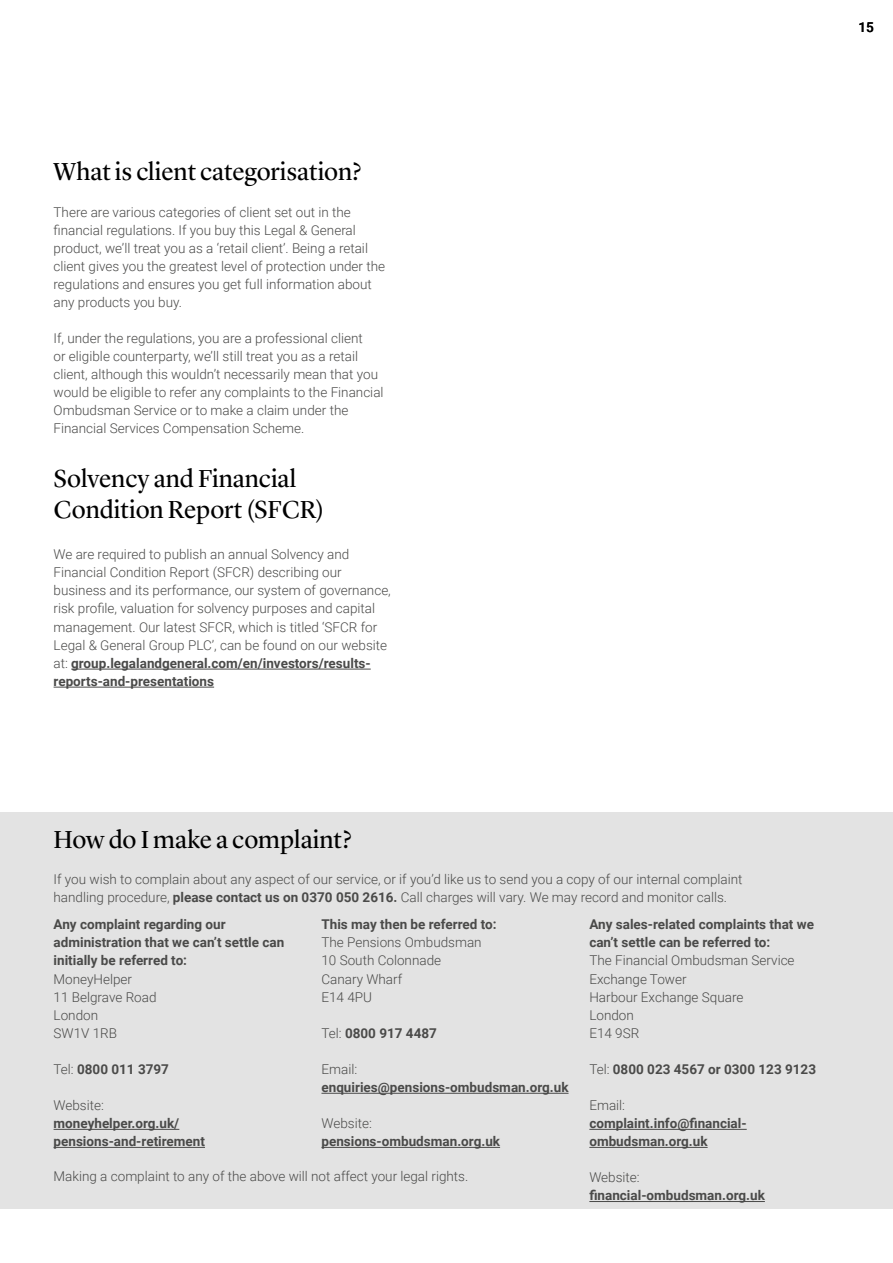
<style>
.page{position:relative;width:893px;height:1263px;background:#fff}
.page>*{position:absolute;margin:0;border:0;box-sizing:border-box;transform-origin:0 0}
.H3_Subhead{font:25.5px/30.6px "Lyon Display";color:#000}
.Body_9_12{font:300 13.5px/18px "Roboto";color:#4a4a49}
.Body_9_12-2{font:700 13.5px/18px "Roboto";color:#4a4a49}
.t1{font:500 13.5px "Roboto";color:#000}
.s1{font-weight:700}
.s2{font-weight:300}
</style>
<div class="page">
<div style="left:0;top:812px;width:893px;height:397px;background:#e3e3e3"></div>
<hr style="left:54px;top:1129px;width:125px;height:1px;background:#4a4a49">
<hr style="left:54px;top:1147px;width:151px;height:1px;background:#4a4a49">
<hr style="left:321px;top:1093px;width:247px;height:1px;background:#4a4a49">
<hr style="left:321px;top:1147px;width:179px;height:1px;background:#4a4a49">
<hr style="left:589px;top:1129px;width:158px;height:1px;background:#4a4a49">
<hr style="left:589px;top:1147px;width:119px;height:1px;background:#4a4a49">
<hr style="left:589px;top:1201px;width:176px;height:1px;background:#4a4a49">
<hr style="left:71px;top:669px;width:300px;height:1px;background:#4a4a49">
<hr style="left:54px;top:687px;width:160px;height:1px;background:#4a4a49">
<p class="H3_Subhead" style="left:54px;top:155px;width:309px">What is client categorisation?</p>
<p class="Body_9_12" style="left:54px;top:202px;width:333px">There are various categories of client set out in the financial regulations. If you buy this Legal &amp; General product, we’ll treat you as a ‘retail client’. Being a retail client gives you the greatest level of protection under the regulations and ensures you get full information about any products you buy.</p>
<p class="Body_9_12" style="left:54px;top:328px;width:331px">If, under the regulations, you are a professional client<br>or eligible counterparty, we’ll still treat you as a retail client, although this wouldn’t necessarily mean that you would be eligible to refer any complaints to the Financial Ombudsman Service or to make a claim under the Financial Services Compensation Scheme.</p>
<p class="H3_Subhead" style="left:54px;top:461px;width:272px">Solvency and Financial<br>Condition Report (SFCR)</p>
<p class="Body_9_12" style="left:54px;top:545px;width:339px">We are required to publish an annual Solvency and Financial Condition Report (SFCR) describing our business and its performance, our system of governance, risk profile, valuation for solvency purposes and capital management. Our latest SFCR, which is titled ‘SFCR for Legal &amp; General Group PLC’, can be found on our website at: <span class="s1">group.legalandgeneral.com/en/investors/results&shy;reports-and-presentations</span></p>
<p class="t1" style="left:858px;top:17px;width:17px">15</p>
<p class="H3_Subhead" style="left:54px;top:822px;width:299px">How do I make a complaint?</p>
<p class="Body_9_12" style="left:54px;top:870px;width:690px">If you wish to complain about any aspect of our service, or if you’d like us to send you a copy of our internal complaint handling procedure, <span class="s1">please contact us on 0370 050 2616.</span> Call charges will vary. We may record and monitor calls.</p>
<p class="Body_9_12-2" style="left:54px;top:915px;width:232px">Any complaint regarding our administration that we can’t settle can initially be referred to:<br><span class="s2">MoneyHelper<br>11 Belgrave Road<br>London<br>SW1V 1RB</span></p>
<p class="Body_9_12-2" style="left:54px;top:1059px;width:117px"><span class="s2">Tel:</span> 0800 011 3797</p>
<p class="Body_9_12-2" style="left:54px;top:1095px;width:153px"><span class="s2">Website: </span>moneyhelper.org.uk/ pensions-and-retirement</p>
<p class="Body_9_12" style="left:321px;top:915px;width:177px"><span class="s1">This may then be referred to:<br></span>The Pensions Ombudsman<br>10 South Colonnade<br>Canary Wharf<br>E14 4PU</p>
<p class="Body_9_12-2" style="left:321px;top:1023px;width:117px"><span class="s2">Tel:</span> 0800 917 4487</p>
<p class="Body_9_12-2" style="left:321px;top:1059px;width:249px"><span class="s2">Email: </span>enquiries@pensions-ombudsman.org.uk</p>
<p class="Body_9_12-2" style="left:321px;top:1113px;width:180px"><span class="s2">Website: </span>pensions-ombudsman.org.uk</p>
<p class="Body_9_12" style="left:54px;top:1166px;width:416px">Making a complaint to any of the above will not affect your legal rights.</p>
<p class="Body_9_12" style="left:589px;top:915px;width:226px"><span class="s1">Any sales-related complaints that we can’t settle can be referred to:<br></span>The Financial Ombudsman Service<br>Exchange Tower<br>Harbour Exchange Square<br>London<br>E14 9SR</p>
<p class="Body_9_12-2" style="left:589px;top:1059px;width:228px"><span class="s2">Tel:</span> 0800 023 4567 or 0300 123 9123</p>
<p class="Body_9_12-2" style="left:589px;top:1095px;width:159px"><span class="s2">Email: </span>complaint.info@financial&shy;ombudsman.org.uk</p>
<p class="Body_9_12-2" style="left:589px;top:1168px;width:177px"><span class="s2">Website: </span>financial-ombudsman.org.uk</p>
</div>
